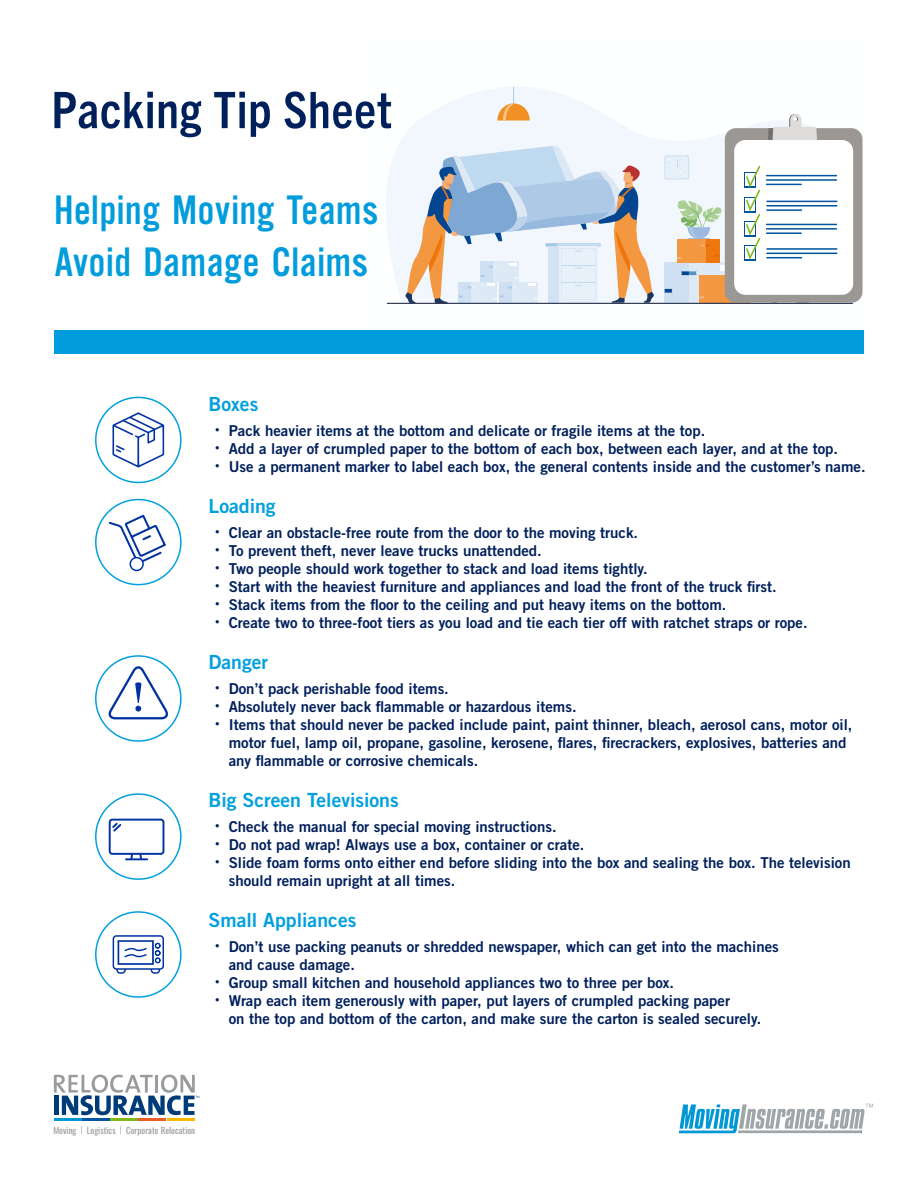
<style>
.page{position:relative;width:918px;height:1188px;background:#fff}
.page>*{position:absolute;margin:0;border:0;box-sizing:border-box;transform-origin:0 0}
.t1{font:700 condensed 50.55px "Trade Gothic Next LT Pro";letter-spacing:.015em;color:#00205c}
.t2{font:42.9px/51.8px "Alternate Gothic EF No Three";letter-spacing:.015em;color:#009cdb}
.t3{font:19.5px "Trade Gothic Bold Two";color:#00a0df}
.t4{font:15px/18px "Trade Gothic Bold Two";color:#00205c}
.t5{font:8.85px "Oswald";letter-spacing:.01em;color:#9a9b9d}
.s1{font-weight:300}
</style>
<div class="page">
<svg style="left:386px;top:86px;width:382px;height:217px;fill:#f1f7fc"></svg>
<div style="left:665px;top:155px;width:24px;height:24px;background:#dae7f5;border-radius:2px"></div>
<div style="left:666px;top:157px;width:22px;height:21px;background:#e8f0f9;border-radius:2px"></div>
<svg style="left:497px;top:87px;width:33px;height:34px"></svg>
<svg style="left:405px;top:145px;width:249px;height:158px"></svg>
<hr style="left:387px;top:303px;width:466px;height:1px;background:#283350">
<div style="left:725px;top:128px;width:138px;height:175px;background:#9a9795;border-radius:11px"></div>
<div style="left:734px;top:140px;width:119px;height:155px;background:#fff;border-radius:11px"></div>
<svg style="left:665px;top:158px;width:175px;height:145px"></svg>
<hr style="left:766px;top:175px;width:71px;height:1px;background:#00559f">
<hr style="left:766px;top:179px;width:71px;height:2px;background:#00559f">
<hr style="left:766px;top:184px;width:36px;height:1px;background:#00559f">
<hr style="left:766px;top:201px;width:71px;height:1px;background:#00559f">
<hr style="left:766px;top:205px;width:71px;height:2px;background:#00559f">
<hr style="left:766px;top:209px;width:36px;height:2px;background:#00559f">
<hr style="left:766px;top:224px;width:71px;height:1px;background:#00559f">
<hr style="left:766px;top:228px;width:71px;height:2px;background:#00559f">
<hr style="left:766px;top:232px;width:36px;height:2px;background:#00559f">
<hr style="left:766px;top:248px;width:71px;height:2px;background:#00559f">
<hr style="left:766px;top:253px;width:71px;height:1px;background:#00559f">
<hr style="left:766px;top:257px;width:36px;height:1px;background:#00559f">
<svg style="left:768px;top:114px;width:49px;height:26px"></svg>
<div style="left:95px;top:793px;width:87px;height:87px;border:2px solid #00a0df;border-radius:50%"></div>
<svg style="left:109px;top:819px;width:55px;height:41px"></svg>
<svg style="left:108px;top:666px;width:60px;height:53px"></svg>
<div style="left:95px;top:655px;width:87px;height:87px;border:2px solid #00a0df;border-radius:50%"></div>
<div style="left:95px;top:499px;width:87px;height:86px;border:2px solid #00a0df;border-radius:50%"></div>
<svg style="left:109px;top:515px;width:57px;height:56px"></svg>
<svg style="left:112px;top:412px;width:52px;height:55px"></svg>
<div style="left:95px;top:397px;width:87px;height:86px;border:2px solid #00a0df;border-radius:50%"></div>
<svg style="left:679px;top:1104px;width:194px;height:29px"></svg>
<svg style="left:54px;top:1075px;width:145px;height:40px"></svg>
<hr style="left:54px;top:1118px;width:28px;height:3px;background:#0098d4">
<hr style="left:82px;top:1118px;width:28px;height:3px;background:#00559f">
<hr style="left:110px;top:1118px;width:28px;height:3px;background:#83b81a">
<hr style="left:139px;top:1118px;width:27px;height:3px;background:#e95e27">
<hr style="left:167px;top:1118px;width:28px;height:3px;background:#fab700">
<div style="left:95px;top:911px;width:87px;height:87px;border:2px solid #00a0df;border-radius:50%"></div>
<svg style="left:113px;top:935px;width:51px;height:39px"></svg>
<div style="left:54px;top:330px;width:810px;height:24px;background:#009cdb"></div>
<h1 class="t1" style="left:51px;top:75px;width:342px">Packing Tip Sheet</h1>
<h2 class="t2" style="left:54px;top:186px;width:326px">Helping Moving Teams<br>Avoid Damage Claims</h2>
<h3 class="t3" style="left:209px;top:392px;width:51px">Boxes</h3>
<p class="t4" style="left:215px;top:421px;width:492px"><sup>•</sup> Pack heavier items at the bottom and delicate or fragile items at the top.</p>
<p class="t4" style="left:215px;top:439px;width:624px"><sup>•</sup> Add a layer of crumpled paper to the bottom of each box, between each layer, and at the top.</p>
<p class="t4" style="left:215px;top:457px;width:652px"><sup>•</sup> Use a permanent marker to label each box, the general contents inside and the customer’s name.</p>
<h3 class="t3" style="left:209px;top:494px;width:69px">Loading</h3>
<p class="t4" style="left:215px;top:523px;width:424px"><sup>•</sup> Clear an obstacle-free route from the door to the moving truck.</p>
<p class="t4" style="left:215px;top:541px;width:328px"><sup>•</sup> To prevent theft, never leave trucks unattended.</p>
<p class="t4" style="left:215px;top:559px;width:434px"><sup>•</sup> Two people should work together to stack and load items tightly.</p>
<p class="t4" style="left:215px;top:577px;width:563px"><sup>•</sup> Start with the heaviest furniture and appliances and load the front of the truck first.</p>
<p class="t4" style="left:215px;top:595px;width:513px"><sup>•</sup> Stack items from the floor to the ceiling and put heavy items on the bottom.</p>
<p class="t4" style="left:215px;top:613px;width:594px"><sup>•</sup> Create two to three-foot tiers as you load and tie each tier off with ratchet straps or rope.</p>
<h3 class="t3" style="left:209px;top:650px;width:61px">Danger</h3>
<p class="t4" style="left:215px;top:679px;width:235px"><sup>•</sup> Don’t pack perishable food items.</p>
<p class="t4" style="left:215px;top:697px;width:363px"><sup>•</sup> Absolutely never back flammable or hazardous items.</p>
<p class="t4" style="left:229px;top:715px;width:625px;text-indent:-14px"><sup>•</sup> Items that should never be packed include paint, paint thinner, bleach, aerosol cans, motor oil, motor fuel, lamp oil, propane, gasoline, kerosene, flares, firecrackers, explosives, batteries and any flammable or corrosive chemicals.</p>
<h3 class="t3" style="left:209px;top:788px;width:192px">Big Screen Televisions</h3>
<p class="t4" style="left:215px;top:817px;width:343px"><sup>•</sup> Check the manual for special moving instructions.</p>
<p class="t4" style="left:215px;top:835px;width:371px"><sup>•</sup> Do not pad wrap! Always use a box, container or crate.</p>
<p class="t4" style="left:229px;top:853px;width:623px;text-indent:-14px"><sup>•</sup> Slide foam forms onto either end before sliding into the box and sealing the box. The television should remain upright at all times.</p>
<h3 class="t3" style="left:209px;top:908px;width:149px">Small Appliances</h3>
<p class="t4" style="left:229px;top:938px;width:552px;text-indent:-14px"><sup>•</sup> Don’t use packing peanuts or shredded newspaper, which can get into the machines and cause damage.</p>
<p class="t4" style="left:215px;top:974px;width:460px"><sup>•</sup> Group small kitchen and household appliances two to three per box.</p>
<p class="t4" style="left:229px;top:992px;width:534px;text-indent:-14px"><sup>•</sup> Wrap each item generously with paper, put layers of crumpled packing paper<br>on the top and bottom of the carton, and make sure the carton is sealed securely.</p>
<p class="t5" style="left:53px;top:1123px;width:143px">Moving <span class="s1">|</span> Logistics <span class="s1">|</span> Corporate Relocation</p>
</div>
